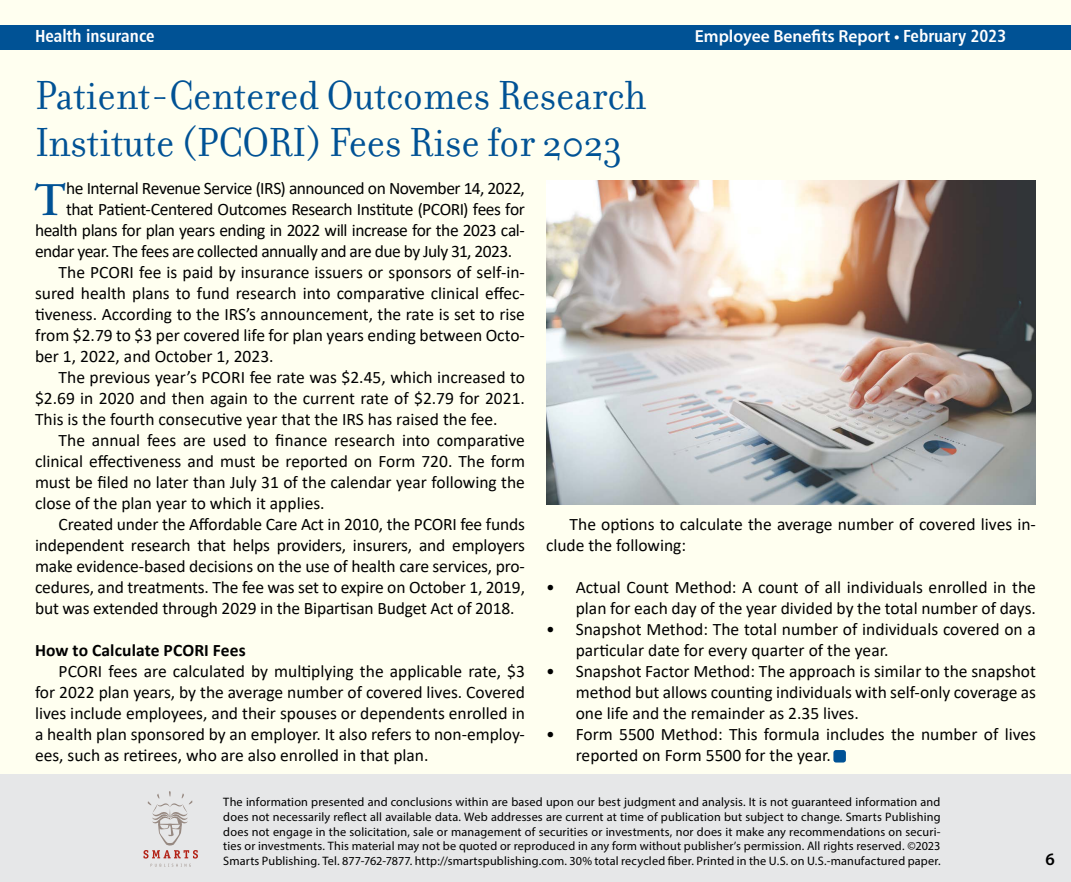
<style>
.page{position:relative;width:1071px;height:882px;background:#fff}
.page>*{position:absolute;margin:0;border:0;box-sizing:border-box;transform-origin:0 0}
.t1{font:600 46.73px "Adobe Garamond Pro";color:#005295}
.t2{font:43.75px/47.2px "Filosofia OT";color:#005295;scale:.95 1}
.t3{font:17.5px/21px "Calibri";color:#000101}
.t4{font:17.5px "Calibri";letter-spacing:-.03em;color:#000101}
.t5{font:600 17.5px "Myriad Pro";color:#fff}
.t6{font:700 17.5px "Calibri";letter-spacing:.005em;color:#000101}
.t7{font:17.5px "Humanist 777 BT Bold Condensed B";color:#fff}
.t8{font:600 17.5px "Myriad Pro";color:#000}
.t9{font:12.25px/14.7px "Myriad Pro";letter-spacing:.01em;color:#000;text-align:justify}
.s1{font-family:"Humanist 777 BT Bold Condensed B";font-weight:400}
.s2{color:#000}
</style>
<div class="page">
<div style="left:1px;top:1px;width:1070px;height:881px;background:#fffff0"></div>
<div style="left:0;top:25px;width:1071px;height:24px;background:#005295"></div>
<div style="left:0;top:775px;width:1071px;height:107px;background:#e6e7e8"></div>
<svg style="left:144px;top:791px;width:54px;height:76px"></svg>
<img style="left:546px;top:180px;width:490px;height:325px">
<div style="left:833px;top:750px;width:13px;height:13px;background:#005295;border-radius:3px"></div>
<p class="t7" style="left:35px;top:25px;width:121px">Health insurance</p>
<p class="t5" style="left:695px;top:25px;width:313px">Employee Benefits Report • <span class="s1">February 2023</span></p>
<h2 class="t2" style="left:35px;top:72px;width:645px">Patient-Centered Outcomes Research<br>Institute (PCORI) Fees Rise for 2023</h2>
<h1 class="t1" style="left:34px;top:173px;width:33px">T</h1>
<p class="t4" style="left:66px;top:176px;width:460px"><span class="s2">he</span> Internal Revenue Service (IRS) announced on November 14, 2022,</p>
<p class="t4" style="left:66px;top:197px;width:460px">that Patient-Centered Outcomes Research Institute (PCORI) fees for</p>
<p class="t4" style="left:35px;top:218px;width:491px">health plans for plan years ending in 2022 will increase for the 2023 cal-</p>
<p class="t4" style="left:35px;top:239px;width:479px">endar year. The fees are collected annually and are due by July 31, 2023.</p>
<p class="t3" style="left:59px;top:261px;width:468px">The PCORI fee is paid by insurance issuers or sponsors of self-in-</p>
<p class="t3" style="left:35px;top:282px;width:491px">sured health plans to fund research into comparative clinical effec-</p>
<p class="t3" style="left:35px;top:303px;width:492px">tiveness. According to the IRS’s announcement, the rate is set to rise</p>
<p class="t3" style="left:35px;top:324px;width:491px">from $2.79 to $3 per covered life for plan years ending between Octo-</p>
<p class="t3" style="left:35px;top:345px;width:240px">ber 1, 2022, and October 1, 2023.</p>
<p class="t3" style="left:59px;top:366px;width:468px">The previous year’s PCORI fee rate was $2.45, which increased to</p>
<p class="t3" style="left:35px;top:387px;width:491px">$2.69 in 2020 and then again to the current rate of $2.79 for 2021.</p>
<p class="t3" style="left:35px;top:408px;width:464px">This is the fourth consecutive year that the IRS has raised the fee.</p>
<p class="t3" style="left:59px;top:429px;width:468px">The annual fees are used to finance research into comparative</p>
<p class="t3" style="left:35px;top:450px;width:492px">clinical effectiveness and must be reported on Form 720. The form</p>
<p class="t3" style="left:35px;top:471px;width:492px">must be filed no later than July 31 of the calendar year following the</p>
<p class="t3" style="left:35px;top:492px;width:291px">close of the plan year to which it applies.</p>
<p class="t3" style="left:59px;top:513px;width:468px">Created under the Affordable Care Act in 2010, the PCORI fee funds</p>
<p class="t3" style="left:35px;top:534px;width:491px">independent research that helps providers, insurers, and employers</p>
<p class="t3" style="left:35px;top:555px;width:491px">make evidence-based decisions on the use of health care services, pro-</p>
<p class="t3" style="left:35px;top:576px;width:492px">cedures, and treatments. The fee was set to expire on October 1, 2019,</p>
<p class="t3" style="left:35px;top:597px;width:481px">but was extended through 2029 in the Bipartisan Budget Act of 2018.</p>
<p class="t6" style="left:35px;top:638px;width:212px">How to Calculate PCORI Fees</p>
<p class="t3" style="left:35px;top:660px;width:492px;text-align:justify;text-indent:24px">PCORI fees are calculated by multiplying the applicable rate, $3 for 2022 plan years, by the average number of covered lives. Covered lives include employees, and their spouses or dependents enrolled in a health plan sponsored by an employer. It also refers to non-employ&shy;ees, such as retirees, who are also enrolled in that plan.</p>
<p class="t3" style="left:546px;top:513px;width:492px;text-indent:24px">The options to calculate the average number of covered lives in&shy;clude the following:</p>
<p class="t3" style="left:546px;top:576px;width:491px;text-align:right">• Actual Count Method: A count of all individuals enrolled in the plan for each day of the year divided by the total number of days.</p>
<p class="t3" style="left:576px;top:618px;width:462px;text-indent:-30px">• Snapshot Method: The total number of individuals covered on a particular date for every quarter of the year.</p>
<p class="t3" style="left:576px;top:660px;width:462px;text-align:justify;text-indent:-30px">• Snapshot Factor Method: The approach is similar to the snapshot method but allows counting individuals with self-only coverage as one life and the remainder as 2.35 lives.</p>
<p class="t3" style="left:576px;top:723px;width:462px;text-indent:-30px">• Form 5500 Method: This formula includes the number of lives reported on Form 5500 for the year.</p>
<p class="t9" style="left:223px;top:794px;width:719px">The information presented and conclusions within are based upon our best judgment and analysis. It is not guaranteed information and does not necessarily reflect all available data. Web addresses are current at time of publication but subject to change. Smarts Publishing does not engage in the solicitation, sale or management of securities or investments, nor does it make any recommendations on securi&shy;ties or investments. This material may not be quoted or reproduced in any form without publisher’s permission. All rights reserved. ©2023<br>Smarts Publishing. Tel. 877-762-7877. http://smartspublishing.com. 30% total recycled fiber. Printed in the U.S. on U.S.-manufactured paper.</p>
<p class="t8" style="left:1045px;top:848px;width:11px">6</p>
</div>
